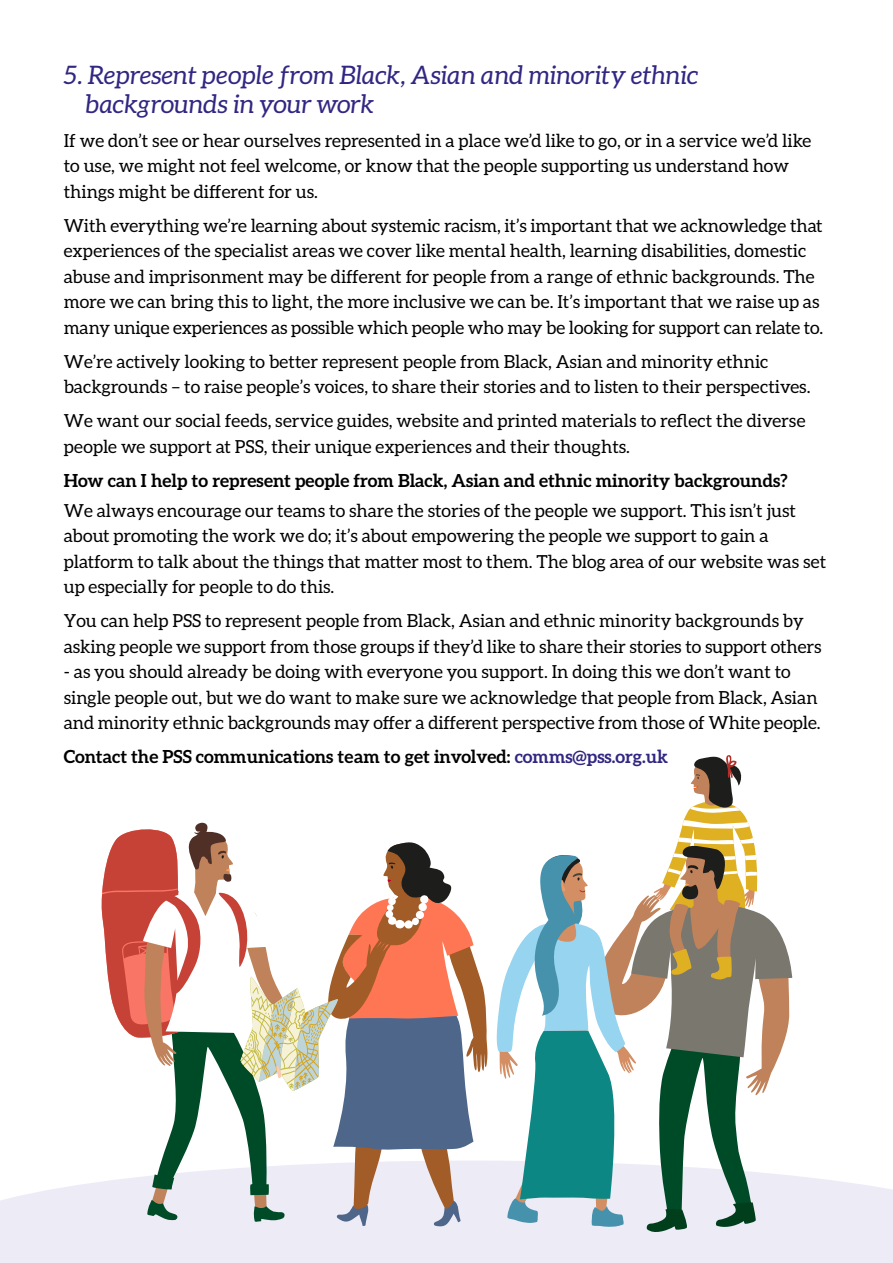
<style>
.page{position:relative;width:893px;height:1263px;background:#fff}
.page>*{position:absolute;margin:0;border:0;box-sizing:border-box;transform-origin:0 0}
.t1{font:italic 25.5px/28.5px "Aleo";color:#312783}
.t2{font:18px/25.5px "Aleo";color:#000}
.t3{font:700 18px "Aleo";color:#000}
.s1{color:#312783}
</style>
<div class="page">
<svg style="left:0;top:1161px;width:893px;height:102px;background:#efedf7"></svg>
<svg style="left:494px;top:755px;width:298px;height:480px"></svg>
<svg style="left:101px;top:823px;width:386px;height:405px"></svg>
<p class="t1" style="left:85px;top:61px;width:615px;text-indent:-21px">5. Represent people from Black, Asian and minority ethnic backgrounds in your work</p>
<p class="t2" style="left:64px;top:127px;width:749px">If we don’t see or hear ourselves represented in a place we’d like to go, or in a service we’d like to use, we might not feel welcome, or know that the people supporting us understand how things might be different for us.</p>
<p class="t2" style="left:64px;top:212px;width:761px">With everything we’re learning about systemic racism, it’s important that we acknowledge that experiences of the specialist areas we cover like mental health, learning disabilities, domestic abuse and imprisonment may be different for people from a range of ethnic backgrounds. The more we can bring this to light, the more inclusive we can be. It’s important that we raise up as many unique experiences as possible which people who may be looking for support can relate to.</p>
<p class="t2" style="left:64px;top:348px;width:748px">We’re actively looking to better represent people from Black, Asian and minority ethnic backgrounds – to raise people’s voices, to share their stories and to listen to their perspectives.</p>
<p class="t2" style="left:64px;top:408px;width:743px">We want our social feeds, service guides, website and printed materials to reflect the diverse people we support at PSS, their unique experiences and their thoughts.</p>
<p class="t3" style="left:64px;top:470px;width:725px">How can I help to represent people from Black, Asian and ethnic minority backgrounds?</p>
<p class="t2" style="left:64px;top:497px;width:764px">We always encourage our teams to share the stories of the people we support. This isn’t just about promoting the work we do; it’s about empowering the people we support to gain a platform to talk about the things that matter most to them. The blog area of our website was set up especially for people to do this.</p>
<p class="t2" style="left:64px;top:608px;width:759px">You can help PSS to represent people from Black, Asian and ethnic minority backgrounds by asking people we support from those groups if they’d like to share their stories to support others</p>
<p class="t2" style="left:64px;top:659px;width:758px">- as you should already be doing with everyone you support. In doing this we don’t want to single people out, but we do want to make sure we acknowledge that people from Black, Asian and minority ethnic backgrounds may offer a different perspective from those of White people.</p>
<p class="t3" style="left:64px;top:746px;width:606px">Contact the PSS communications team to get involved: <span class="s1">comms@pss.org.uk</span></p>
</div>
